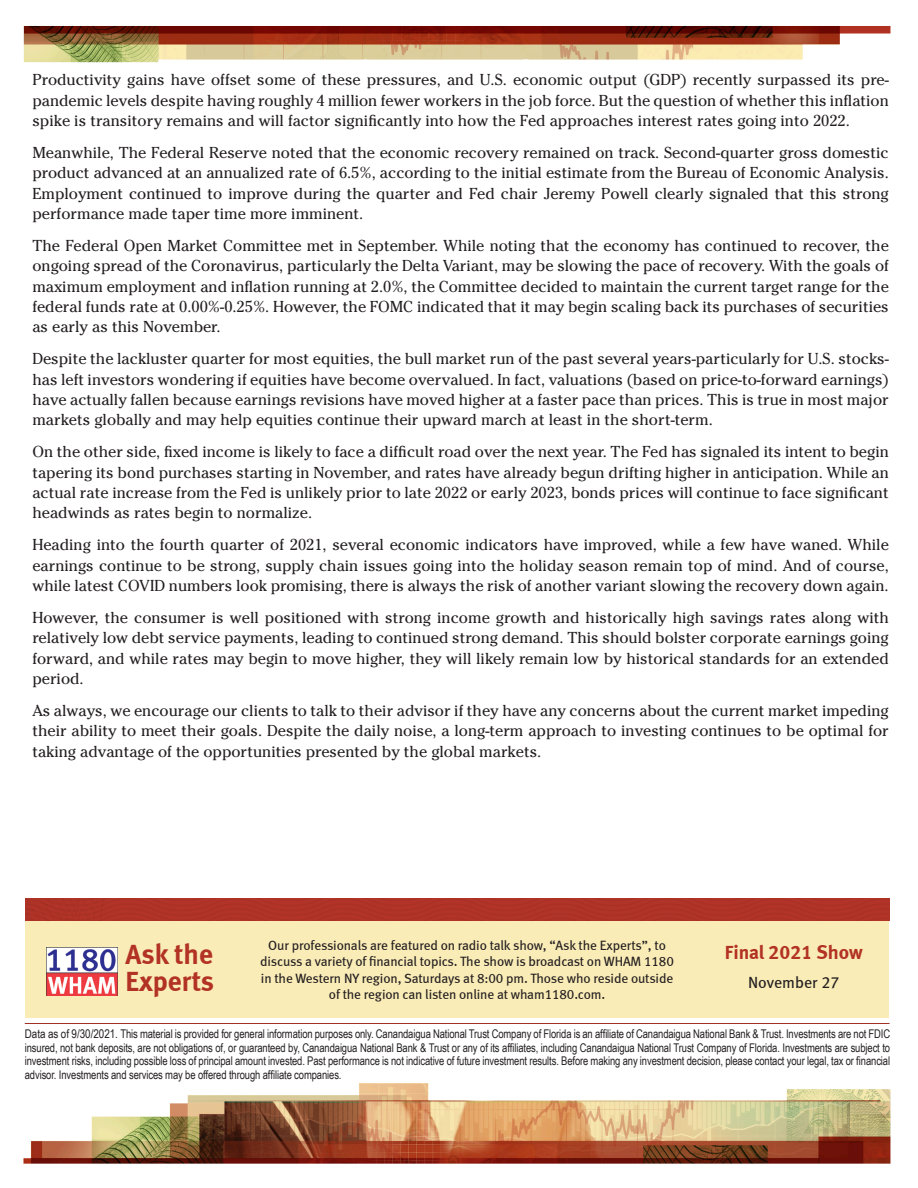
<style>
.page{position:relative;width:918px;height:1188px;background:#fff}
.page>*{position:absolute;margin:0;border:0;box-sizing:border-box;transform-origin:0 0}
.t1{font:28.5px/27px "Meta Bold LF";color:#b23326;scale:.96 1}
.t2{font:19.5px "Meta Bold LF";color:#b23326}
.t3{font:16.2px "Meta Book LF";color:#231f20}
.t4{font:15.75px/20.2px "Cheltenham Std";color:#231f20;text-align:justify}
.t5{font:13.5px/16.5px "Meta Book LF";letter-spacing:-.01em;color:#231f20;text-align:center}
.t6{font:12px/13.5px "Arial Narrow";letter-spacing:-.01em;color:#231f20;text-align:justify}
</style>
<div class="page">
<img style="left:23px;top:26px;width:868px;height:37px">
<img style="left:23px;top:1083px;width:868px;height:81px">
<hr style="left:25px;top:1023px;width:865px;height:1px;background:#a33123">
<div style="left:25px;top:920px;width:864px;height:98px;background:#faecb7"></div>
<div style="left:46px;top:942px;width:71px;height:53px;background:linear-gradient(to right,#faecb7,#faecb7)"></div>
<img style="left:46px;top:948px;width:71px;height:47px">
<div style="left:25px;top:899px;width:864px;height:21px;background:#b03327"></div>
<p class="t4" style="left:32px;top:70px;width:858px">Productivity gains have offset some of these pressures, and U.S. economic output (GDP) recently surpassed its pre&shy;pandemic levels despite having roughly 4 million fewer workers in the job force. But the question of whether this inflation spike is transitory remains and will factor significantly into how the Fed approaches interest rates going into 2022.</p>
<p class="t4" style="left:32px;top:143px;width:858px">Meanwhile, The Federal Reserve noted that the economic recovery remained on track. Second-quarter gross domestic product advanced at an annualized rate of 6.5%, according to the initial estimate from the Bureau of Economic Analysis.<br>Employment continued to improve during the quarter and Fed chair Jeremy Powell clearly signaled that this strong performance made taper time more imminent.</p>
<p class="t4" style="left:32px;top:236px;width:858px">The Federal Open Market Committee met in September. While noting that the economy has continued to recover, the ongoing spread of the Coronavirus, particularly the Delta Variant, may be slowing the pace of recovery. With the goals of maximum employment and inflation running at 2.0%, the Committee decided to maintain the current target range for the federal funds rate at 0.00%-0.25%. However, the FOMC indicated that it may begin scaling back its purchases of securities as early as this November.</p>
<p class="t4" style="left:32px;top:349px;width:858px">Despite the lackluster quarter for most equities, the bull market run of the past several years-particularly for U.S. stocks&shy;has left investors wondering if equities have become overvalued. In fact, valuations (based on price-to-forward earnings) have actually fallen because earnings revisions have moved higher at a faster pace than prices. This is true in most major markets globally and may help equities continue their upward march at least in the short-term.</p>
<p class="t4" style="left:32px;top:442px;width:858px">On the other side, fixed income is likely to face a difficult road over the next year. The Fed has signaled its intent to begin tapering its bond purchases starting in November, and rates have already begun drifting higher in anticipation. While an actual rate increase from the Fed is unlikely prior to late 2022 or early 2023, bonds prices will continue to face significant headwinds as rates begin to normalize.</p>
<p class="t4" style="left:32px;top:535px;width:858px">Heading into the fourth quarter of 2021, several economic indicators have improved, while a few have waned. While earnings continue to be strong, supply chain issues going into the holiday season remain top of mind. And of course, while latest COVID numbers look promising, there is always the risk of another variant slowing the recovery down again.</p>
<p class="t4" style="left:32px;top:608px;width:858px">However, the consumer is well positioned with strong income growth and historically high savings rates along with relatively low debt service payments, leading to continued strong demand. This should bolster corporate earnings going forward, and while rates may begin to move higher, they will likely remain low by historical standards for an extended period.</p>
<p class="t4" style="left:32px;top:701px;width:858px">As always, we encourage our clients to talk to their advisor if they have any concerns about the current market impeding their ability to meet their goals. Despite the daily noise, a long-term approach to investing continues to be optimal for taking advantage of the opportunities presented by the global markets.</p>
<p class="t1" style="left:126px;top:940px;width:94px">Ask the<br>Experts</p>
<p class="t5" style="left:260px;top:937px;width:415px">Our professionals are featured on radio talk show, “Ask the Experts”, to discuss a variety of financial topics. The show is broadcast on WHAM 1180 in the Western NY region, Saturdays at 8:00 pm. Those who reside outside of the region can listen online at wham1180.com.</p>
<p class="t2" style="left:725px;top:941px;width:139px">Final 2021 Show</p>
<p class="t3" style="left:748px;top:973px;width:93px">November 27</p>
<p class="t6" style="left:25px;top:1027px;width:867px">Data as of 9/30/2021. This material is provided for general information purposes only. Canandaigua National Trust Company of Florida is an affiliate of Canandaigua National Bank &amp; Trust. Investments are not FDIC insured, not bank deposits, are not obligations of, or guaranteed by, Canandaigua National Bank &amp; Trust or any of its affiliates, including Canandaigua National Trust Company of Florida. Investments are subject to investment risks, including possible loss of principal amount invested. Past performance is not indicative of future investment results. Before making any investment decision, please contact your legal, tax or financial advisor. Investments and services may be offered through affiliate companies.</p>
</div>
